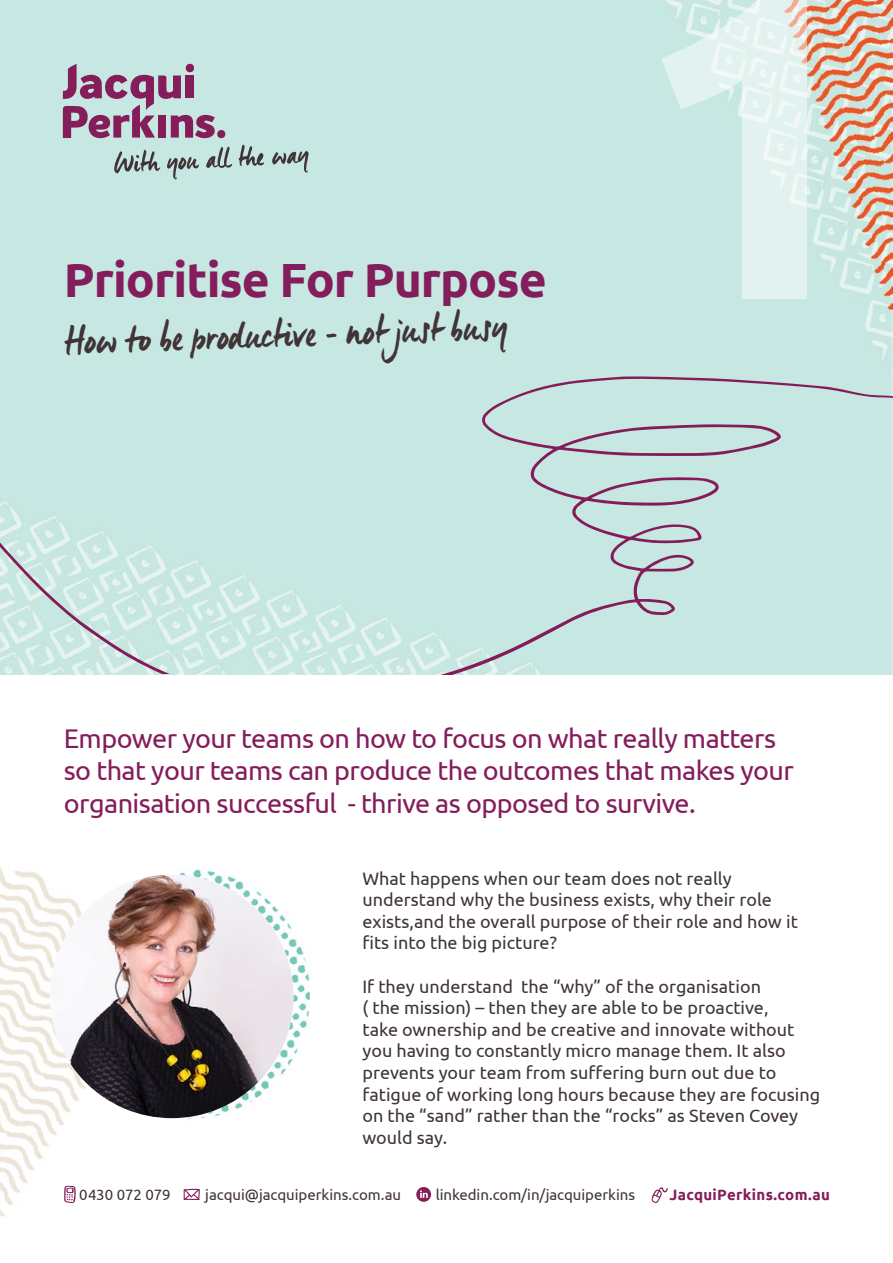
<style>
.page{position:relative;width:893px;height:1263px;background:#fff}
.page>*{position:absolute;margin:0;border:0;box-sizing:border-box;transform-origin:0 0}
.t1{font:700 48px "Ubuntu";letter-spacing:-.02em;color:#841d5b}
.t2{font:39.75px "Manus";color:#403436}
.t3{font:27px/32.4px "Ubuntu";letter-spacing:-.02em;color:#841d5b}
.t4{font:18px/21.6px "Ubuntu";color:#403436}
.t5{font:15px "Ubuntu";letter-spacing:-.005em;color:#403436}
.t6{font:700 15px "Ubuntu";letter-spacing:.02em;color:#841d5b}
</style>
<div class="page">
<img style="left:179px;top:869px;width:131px;height:251px">
<img style="left:0;top:866px;width:178px;height:351px">
<div style="left:0;top:0;width:893px;height:508px;background:#c7e7e2"></div>
<svg style="left:661px;top:0;width:146px;height:299px"></svg>
<div style="left:1px;top:376px;width:892px;height:298px;background:#c7e7e2"></div>
<svg style="left:0;top:508px;width:234px;height:166px"></svg>
<svg style="left:63px;top:64px;width:153px;height:74px"></svg>
<div style="left:158px;top:116px;width:8px;height:22px;background:#851d5b"></div>
<div style="left:217px;top:130px;width:8px;height:8px;background:#851d5b;border-radius:50%"></div>
<svg style="left:114px;top:145px;width:195px;height:34px"></svg>
<img style="left:50px;top:875px;width:243px;height:243px;border-radius:122px">
<svg style="left:64px;top:1186px;width:12px;height:17px"></svg>
<svg style="left:652px;top:1187px;width:16px;height:16px"></svg>
<svg style="left:184px;top:1189px;width:16px;height:11px"></svg>
<svg style="left:416px;top:1187px;width:15px;height:15px"></svg>
<h1 class="t1" style="left:64px;top:250px;width:485px">Prioritise For Purpose</h1>
<h2 class="t2" style="left:64px;top:317px;width:445px;rotate:-2deg">How to be productive - not just busy</h2>
<h3 class="t3" style="left:64px;top:721px;width:732px">Empower your teams on how to focus on what really matters so that your teams can produce the outcomes that makes your organisation successful - thrive as opposed to survive.</h3>
<p class="t4" style="left:362px;top:867px;width:437px">What happens when our team does not really understand why the business exists, why their role exists,and the overall purpose of their role and how it fits into the big picture?</p>
<p class="t4" style="left:362px;top:975px;width:459px">If they understand the “why” of the organisation<br>( the mission) – then they are able to be proactive,<br>take ownership and be creative and innovate without you having to constantly micro manage them. It also prevents your team from suffering burn out due to fatigue of working long hours because they are focusing on the “sand” rather than the “rocks” as Steven Covey would say.</p>
<p class="t5" style="left:79px;top:1186px;width:93px">0430 072 079</p>
<p class="t5" style="left:205px;top:1186px;width:197px">jacqui@jacquiperkins.com.au</p>
<p class="t5" style="left:436px;top:1186px;width:201px">linkedin.com/in/jacquiperkins</p>
<p class="t6" style="left:670px;top:1186px;width:162px">JacquiPerkins.com.au</p>
</div>
